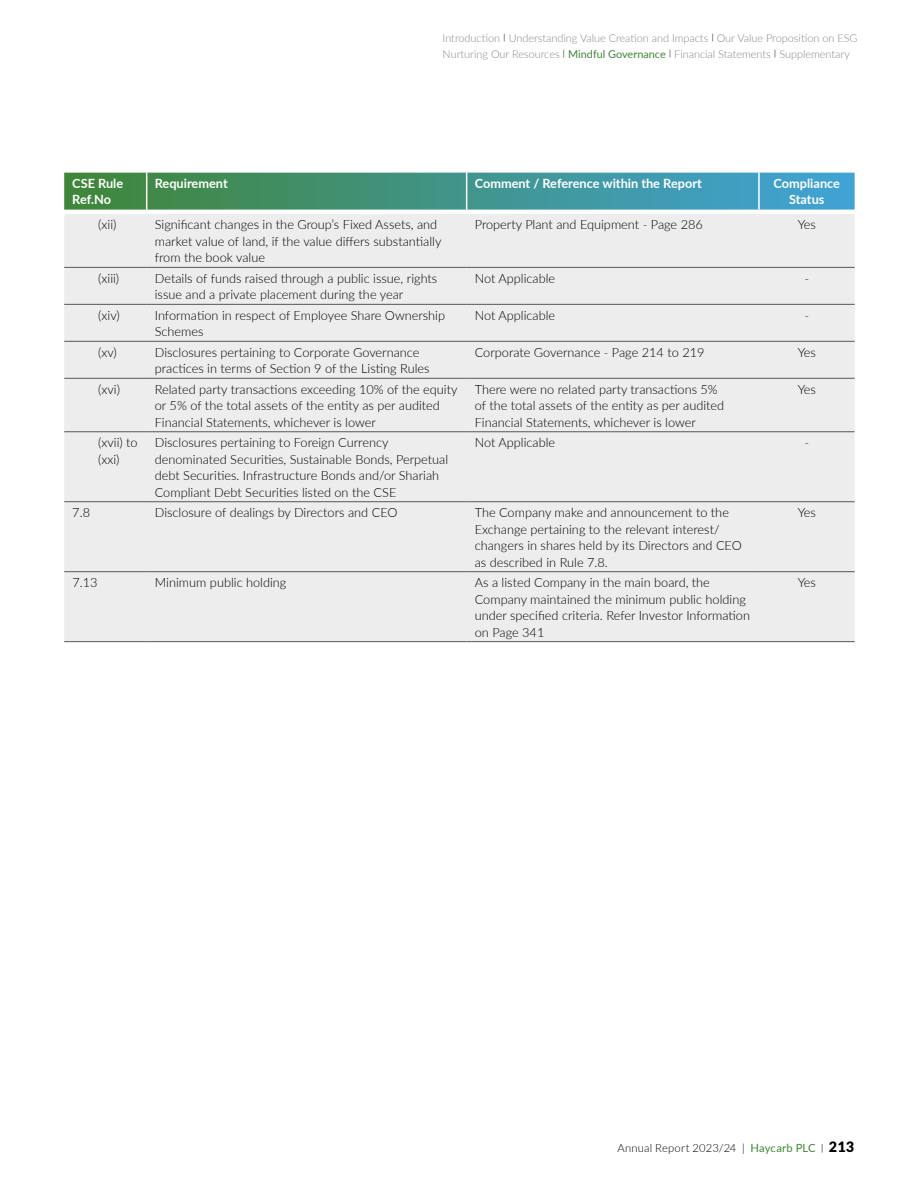
<style>
.page{position:relative;width:918px;height:1188px;background:#fff}
.page>*{position:absolute;margin:0;border:0;box-sizing:border-box;transform-origin:0 0}
.t1{font:300 12.75px/16.5px "Lato";color:#000}
.t2{font:700 12.75px/16.5px "Lato";color:#fff}
.t3{font:300 11.25px "Lato";letter-spacing:.015em;color:#000}
.t4{font:300 10.95px/16.4px "Lato";color:#878787}
.s1{font-size:8.4px;color:#000}
.s2{font-weight:400;color:#3e8638}
.s3{font-weight:400;font-size:9px}
.s4{font-weight:900;font-size:14.25px}
</style>
<div class="page">
<svg style="left:64px;top:173px;width:791px;height:37px;background:#429589"></svg>
<div style="left:64px;top:214px;width:791px;height:427px;background:#ededed"></div>
<hr style="left:64px;top:267px;width:83px;height:1px;background:#575756">
<hr style="left:147px;top:267px;width:320px;height:1px;background:#575756">
<hr style="left:467px;top:267px;width:292px;height:1px;background:#575756">
<hr style="left:759px;top:267px;width:96px;height:1px;background:#575756">
<hr style="left:64px;top:304px;width:83px;height:1px;background:#575756">
<hr style="left:147px;top:304px;width:320px;height:1px;background:#575756">
<hr style="left:467px;top:304px;width:292px;height:1px;background:#575756">
<hr style="left:759px;top:304px;width:96px;height:1px;background:#575756">
<hr style="left:64px;top:341px;width:83px;height:1px;background:#575756">
<hr style="left:147px;top:341px;width:320px;height:1px;background:#575756">
<hr style="left:467px;top:341px;width:292px;height:1px;background:#575756">
<hr style="left:759px;top:341px;width:96px;height:1px;background:#575756">
<hr style="left:64px;top:378px;width:83px;height:1px;background:#575756">
<hr style="left:147px;top:378px;width:320px;height:1px;background:#575756">
<hr style="left:467px;top:378px;width:292px;height:1px;background:#575756">
<hr style="left:759px;top:378px;width:96px;height:1px;background:#575756">
<hr style="left:64px;top:431px;width:83px;height:1px;background:#575756">
<hr style="left:147px;top:431px;width:320px;height:1px;background:#575756">
<hr style="left:467px;top:431px;width:292px;height:1px;background:#575756">
<hr style="left:759px;top:431px;width:96px;height:1px;background:#575756">
<hr style="left:64px;top:501px;width:83px;height:1px;background:#575756">
<hr style="left:147px;top:501px;width:320px;height:1px;background:#575756">
<hr style="left:467px;top:501px;width:292px;height:1px;background:#575756">
<hr style="left:759px;top:501px;width:96px;height:1px;background:#575756">
<hr style="left:64px;top:571px;width:83px;height:1px;background:#575756">
<hr style="left:147px;top:571px;width:320px;height:1px;background:#575756">
<hr style="left:467px;top:571px;width:292px;height:1px;background:#575756">
<hr style="left:759px;top:571px;width:96px;height:1px;background:#575756">
<hr style="left:64px;top:641px;width:83px;height:1px;background:#575756">
<hr style="left:147px;top:641px;width:320px;height:1px;background:#575756">
<hr style="left:467px;top:641px;width:292px;height:1px;background:#575756">
<hr style="left:759px;top:641px;width:96px;height:1px;background:#575756">
<hr style="left:146px;top:173px;width:1px;height:37px;background:#fff">
<hr style="left:466px;top:173px;width:1px;height:37px;background:#fff">
<hr style="left:758px;top:173px;width:2px;height:37px;background:#fff">
<p class="t4" style="left:443px;top:29px;width:416px">Introduction <span class="s1">|</span> Understanding Value Creation and Impacts <span class="s1">|</span> Our Value Proposition on ESG<br>Nurturing Our Resources <span class="s1">|</span> <span class="s2">Mindful Governance</span> <span class="s1">|</span> Financial Statements <span class="s1">|</span> Supplementary</p>
<p class="t2" style="left:72px;top:175px;width:52px">CSE Rule<br>Ref.No</p>
<p class="t2" style="left:155px;top:175px;width:74px">Requirement</p>
<p class="t2" style="left:475px;top:175px;width:229px">Comment / Reference within the Report</p>
<p class="t2" style="left:774px;top:175px;width:68px;text-align:center">Compliance<br>Status</p>
<p class="t1" style="left:98px;top:216px;width:20px">(xii)</p>
<p class="t1" style="left:155px;top:216px;width:288px">Significant changes in the Group’s Fixed Assets, and market value of land, if the value differs substantially from the book value</p>
<p class="t1" style="left:475px;top:216px;width:230px">Property Plant and Equipment - Page 286</p>
<p class="t1" style="left:798px;top:216px;width:20px">Yes</p>
<p class="t1" style="left:98px;top:269px;width:23px">(xiii)</p>
<p class="t1" style="left:155px;top:269px;width:284px">Details of funds raised through a public issue, rights issue and a private placement during the year</p>
<p class="t1" style="left:475px;top:269px;width:82px">Not Applicable</p>
<p class="t1" style="left:804px;top:269px;width:6px">-</p>
<p class="t1" style="left:98px;top:306px;width:23px">(xiv)</p>
<p class="t1" style="left:155px;top:306px;width:292px">Information in respect of Employee Share Ownership<br>Schemes</p>
<p class="t1" style="left:475px;top:306px;width:82px">Not Applicable</p>
<p class="t1" style="left:804px;top:306px;width:6px">-</p>
<p class="t1" style="left:98px;top:343px;width:20px">(xv)</p>
<p class="t1" style="left:155px;top:343px;width:276px">Disclosures pertaining to Corporate Governance practices in terms of Section 9 of the Listing Rules</p>
<p class="t1" style="left:475px;top:343px;width:231px">Corporate Governance - Page 214 to 219</p>
<p class="t1" style="left:798px;top:343px;width:20px">Yes</p>
<p class="t1" style="left:98px;top:380px;width:23px">(xvi)</p>
<p class="t1" style="left:155px;top:380px;width:304px">Related party transactions exceeding 10% of the equity or 5% of the total assets of the entity as per audited<br>Financial Statements, whichever is lower</p>
<p class="t1" style="left:475px;top:380px;width:251px">There were no related party transactions 5% of the total assets of the entity as per audited<br>Financial Statements, whichever is lower</p>
<p class="t1" style="left:798px;top:380px;width:20px">Yes</p>
<p class="t1" style="left:98px;top:434px;width:41px">(xvii) to (xxi)</p>
<p class="t1" style="left:155px;top:434px;width:295px">Disclosures pertaining to Foreign Currency denominated Securities, Sustainable Bonds, Perpetual debt Securities. Infrastructure Bonds and/or Shariah Compliant Debt Securities listed on the CSE</p>
<p class="t1" style="left:475px;top:434px;width:82px">Not Applicable</p>
<p class="t1" style="left:804px;top:434px;width:6px">-</p>
<p class="t1" style="left:72px;top:504px;width:19px">7.8</p>
<p class="t1" style="left:155px;top:504px;width:244px">Disclosure of dealings by Directors and CEO</p>
<p class="t1" style="left:475px;top:504px;width:269px">The Company make and announcement to the Exchange pertaining to the relevant interest/ changers in shares held by its Directors and CEO as described in Rule 7.8.</p>
<p class="t1" style="left:798px;top:504px;width:20px">Yes</p>
<p class="t1" style="left:72px;top:574px;width:27px">7.13</p>
<p class="t1" style="left:155px;top:574px;width:133px">Minimum public holding</p>
<p class="t1" style="left:475px;top:574px;width:277px">As a listed Company in the main board, the Company maintained the minimum public holding under specified criteria. Refer Investor Information on Page 341</p>
<p class="t1" style="left:798px;top:574px;width:20px">Yes</p>
<p class="t3" style="left:617px;top:1140px;width:238px">Annual Report 2023/24 | <span class="s2">Haycarb PLC</span> <span class="s3">|</span> <span class="s4">213</span></p>
</div>
